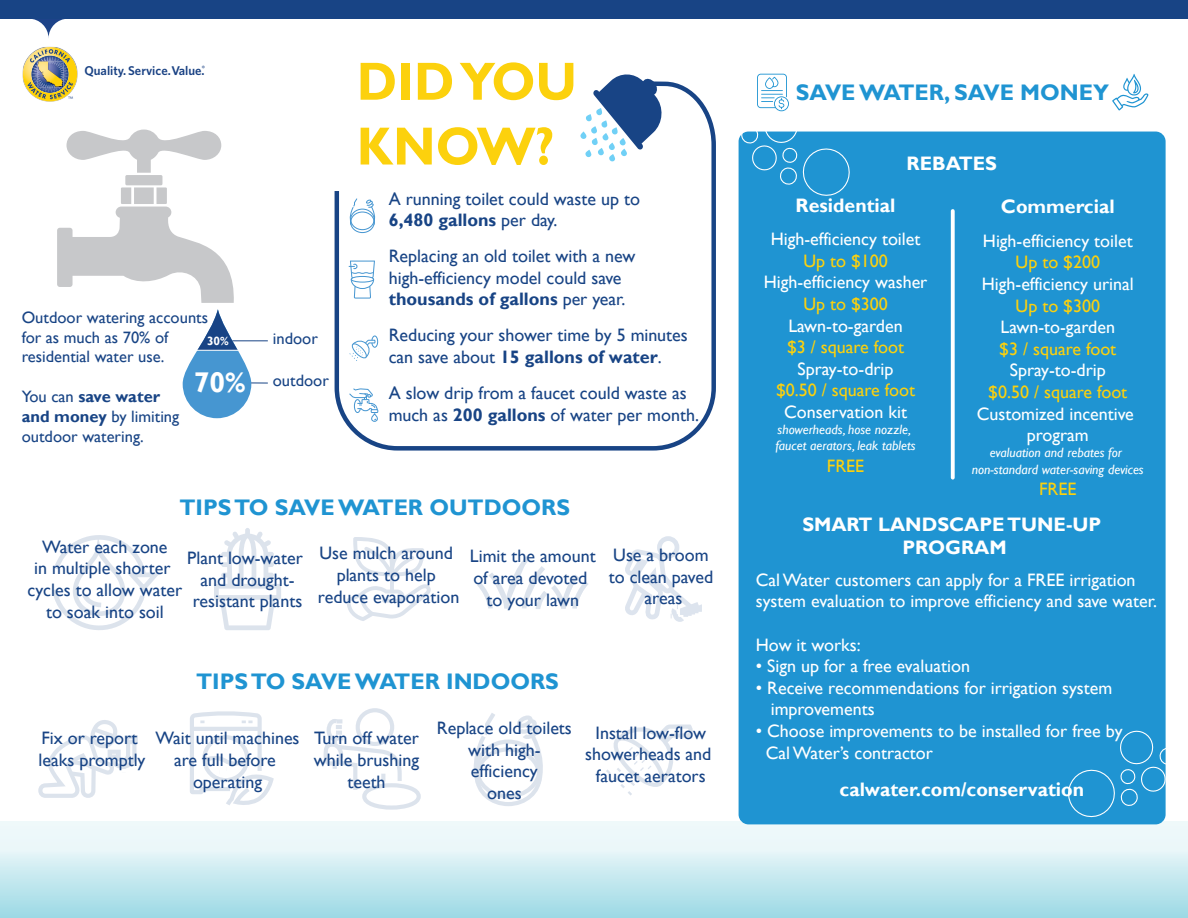
<style>
.page{position:relative;width:1188px;height:918px;background:#fff}
.page>*{position:absolute;margin:0;border:0;box-sizing:border-box;transform-origin:0 0}
.t1{font:700 54px/64.8px "Gill Sans";color:#fcd10d;scale:.93 1}
.t2{font:700 28.5px "Gill Sans";color:#fff}
.t3{font:700 22.5px "Gill Sans";color:#1f94d2}
.t4{font:700 19.5px/23.4px "Gill Sans";color:#fff;text-align:center}
.t5{font:18px/21.6px "Gill Sans";color:#184485;text-align:center}
.t6{font:18px/21.6px "Gill Sans";color:#fff}
.t7{font:18px "Gill Sans";color:#fcd10d}
.t8{font:16.5px/19.8px "Gill Sans";color:#184485}
.t9{font:italic 13.5px/16.2px "Gill Sans";color:#fff}
.t10{font:600 12.75px "Whitney";color:#1a4284}
.t11{font:700 12px "Gill Sans";color:#fff}
.t12{font:6.45px "Whitney";color:#1d4389}
.s1{font-weight:700}
</style>
<div class="page">
<div style="left:0;top:821px;width:1188px;height:97px;background:linear-gradient(to bottom,#fdfefe,#9fdae5)"></div>
<div style="left:739px;top:132px;width:427px;height:692px;background:#1f94d2;border-radius:10px"></div>
<svg style="left:183px;top:309px;width:68px;height:109px;fill:#4696d1"></svg>
<svg style="left:57px;top:130px;width:177px;height:173px"></svg>
<svg style="left:251px;top:383px;width:17px;height:1px"></svg>
<hr style="left:232px;top:341px;width:36px;height:1px;background:#184485">
<svg style="left:197px;top:309px;width:41px;height:41px"></svg>
<hr style="left:197px;top:350px;width:41px;height:1px;background:#fff">
<img style="left:45px;top:69px;width:33px;height:33px">
<svg style="left:23px;top:47px;width:54px;height:54px"></svg>
<svg style="left:951px;top:211px;width:4px;height:267px"></svg>
<svg style="left:214px;top:528px;width:67px;height:102px"></svg>
<svg style="left:347px;top:537px;width:84px;height:84px"></svg>
<svg style="left:477px;top:556px;width:111px;height:53px"></svg>
<svg style="left:52px;top:535px;width:108px;height:95px"></svg>
<svg style="left:625px;top:536px;width:77px;height:86px"></svg>
<svg style="left:1068px;top:731px;width:98px;height:86px"></svg>
<svg style="left:741px;top:74px;width:109px;height:122px"></svg>
<svg style="left:1112px;top:73px;width:37px;height:38px"></svg>
<svg style="left:334px;top:81px;width:382px;height:370px"></svg>
<svg style="left:348px;top:197px;width:10px;height:29px"></svg>
<div style="left:350px;top:209px;width:25px;height:21px;border:1px solid #4696d1;border-radius:50%"></div>
<div style="left:350px;top:212px;width:25px;height:21px;border:1px solid #4696d1;border-radius:50%"></div>
<svg style="left:365px;top:199px;width:12px;height:27px"></svg>
<svg style="left:580px;top:131px;width:6px;height:8px"></svg>
<svg style="left:585px;top:74px;width:79px;height:88px"></svg>
<svg style="left:32px;top:19px;width:33px;height:19px"></svg>
<div style="left:0;top:0;width:1188px;height:19px;background:#184485"></div>
<svg style="left:38px;top:720px;width:100px;height:78px"></svg>
<svg style="left:190px;top:711px;width:84px;height:94px"></svg>
<div style="left:356px;top:708px;width:38px;height:38px;border:4px solid #184485;border-radius:50%"></div>
<div style="left:362px;top:783px;width:59px;height:27px;border:4px solid #184485;border-radius:50%"></div>
<svg style="left:324px;top:717px;width:80px;height:77px"></svg>
<svg style="left:474px;top:713px;width:25px;height:74px"></svg>
<div style="left:475px;top:740px;width:67px;height:58px;border:4px solid #184485;border-radius:50%"></div>
<div style="left:475px;top:747px;width:67px;height:59px;border:4px solid #184485;border-radius:50%"></div>
<svg style="left:513px;top:715px;width:30px;height:72px"></svg>
<svg style="left:606px;top:725px;width:87px;height:71px"></svg>
<p class="t12" style="left:68px;top:95px;width:7px">™</p>
<p class="t10" style="left:84px;top:62px;width:122px">Quality. Service. Value.<sup>®</sup></p>
<p class="t8" style="left:22px;top:308px;width:188px">Outdoor watering accounts for as much as 70% of residential water use.</p>
<p class="t8" style="left:22px;top:387px;width:159px">You can <span class="s1">save water and money</span> by limiting outdoor watering.</p>
<p class="t11" style="left:207px;top:334px;width:23px">30%</p>
<p class="t8" style="left:273px;top:329px;width:47px">indoor</p>
<p class="t8" style="left:273px;top:371px;width:58px">outdoor</p>
<h2 class="t2" style="left:194px;top:365px;width:53px">70%</h2>
<h1 class="t1" style="left:357px;top:51px;width:238px">DID YOU<br>KNOW?</h1>
<p class="t5" style="left:389px;top:188px;width:253px;text-align:left">A running toilet could waste up to<br><span class="s1">6,480 gallons</span> per day.</p>
<p class="t5" style="left:389px;top:246px;width:248px;text-align:left">Replacing an old toilet with a new high-efficiency model could save <span class="s1">thousands of gallons</span> per year.</p>
<p class="t5" style="left:389px;top:325px;width:301px;text-align:left">Reducing your shower time by 5 minutes can save about <span class="s1">15 gallons of water</span>.</p>
<p class="t5" style="left:389px;top:383px;width:312px;text-align:left">A slow drip from a faucet could waste as much as <span class="s1">200 gallons</span> of water per month.</p>
<p class="t3" style="left:179px;top:494px;width:392px">TIPS TO SAVE WATER OUTDOORS</p>
<p class="t5" style="left:187px;top:547px;width:117px">Plant low-water and drought&shy;resistant plants</p>
<p class="t5" style="left:318px;top:543px;width:143px">Use mulch around plants to help reduce evaporation</p>
<p class="t5" style="left:470px;top:546px;width:127px">Limit the amount of area devoted to your lawn</p>
<p class="t5" style="left:28px;top:536px;width:156px">Water each zone<br>in multiple shorter cycles to allow water to soak into soil</p>
<p class="t5" style="left:609px;top:544px;width:106px">Use a broom to clean paved areas</p>
<p class="t3" style="left:196px;top:668px;width:364px">TIPS TO SAVE WATER INDOORS</p>
<p class="t5" style="left:39px;top:728px;width:108px;text-align:left">Fix or report leaks promptly</p>
<p class="t5" style="left:155px;top:728px;width:146px">Wait until machines are full before operating</p>
<p class="t5" style="left:314px;top:728px;width:107px">Turn off water while brushing teeth</p>
<p class="t5" style="left:437px;top:717px;width:137px">Replace old toilets with high&shy;efficiency<br>ones</p>
<p class="t5" style="left:585px;top:722px;width:128px">Install low-flow showerheads and faucet aerators</p>
<p class="t3" style="left:796px;top:79px;width:315px">SAVE WATER, SAVE MONEY</p>
<p class="t4" style="left:907px;top:152px;width:92px">REBATES</p>
<p class="t4" style="left:796px;top:194px;width:101px">Residential</p>
<p class="t6" style="left:771px;top:229px;width:151px">High-efficiency toilet</p>
<p class="t7" style="left:803px;top:250px;width:86px">Up to $100</p>
<p class="t6" style="left:764px;top:272px;width:165px">High-efficiency washer</p>
<p class="t7" style="left:803px;top:293px;width:86px">Up to $300</p>
<p class="t6" style="left:788px;top:315px;width:116px">Lawn-to-garden</p>
<p class="t7" style="left:787px;top:337px;width:118px">$3 / square foot</p>
<p class="t6" style="left:798px;top:358px;width:98px">Spray-to-drip</p>
<p class="t7" style="left:776px;top:380px;width:140px">$0.50 / square foot</p>
<p class="t6" style="left:784px;top:401px;width:124px">Conservation kit</p>
<p class="t9" style="left:776px;top:422px;width:142px">showerheads, hose nozzle, faucet aerators, leak tablets</p>
<p class="t7" style="left:827px;top:455px;width:39px">FREE</p>
<p class="t4" style="left:1001px;top:196px;width:115px">Commercial</p>
<p class="t6" style="left:983px;top:230px;width:151px">High-efficiency toilet</p>
<p class="t7" style="left:1016px;top:252px;width:86px">Up to $200</p>
<p class="t6" style="left:982px;top:273px;width:154px">High-efficiency urinal</p>
<p class="t7" style="left:1016px;top:295px;width:86px">Up to $300</p>
<p class="t6" style="left:1001px;top:317px;width:116px">Lawn-to-garden</p>
<p class="t7" style="left:999px;top:338px;width:118px">$3 / square foot</p>
<p class="t6" style="left:1010px;top:360px;width:98px">Spray-to-drip</p>
<p class="t7" style="left:988px;top:381px;width:140px">$0.50 / square foot</p>
<p class="t6" style="left:977px;top:403px;width:159px;text-align:center">Customized incentive program</p>
<p class="t9" style="left:972px;top:445px;width:173px;text-align:center">evaluation and rebates for non-standard water-saving devices</p>
<p class="t7" style="left:1039px;top:479px;width:39px">FREE</p>
<p class="t4" style="left:802px;top:513px;width:301px">SMART LANDSCAPE TUNE-UP<br>PROGRAM</p>
<p class="t6" style="left:756px;top:569px;width:403px">Cal Water customers can apply for a FREE irrigation system evaluation to improve efficiency and save water.</p>
<p class="t6" style="left:756px;top:634px;width:106px">How it works:</p>
<p class="t6" style="left:756px;top:656px;width:216px">• Sign up for a free evaluation</p>
<p class="t6" style="left:771px;top:677px;width:343px;text-indent:-15px">• Receive recommendations for irrigation system improvements</p>
<p class="t6" style="left:766px;top:720px;width:358px;text-indent:-10px">• Choose improvements to be installed for free by<br>Cal Water’s contractor</p>
<p class="t4" style="left:840px;top:779px;width:246px">calwater.com/conservation</p>
</div>
